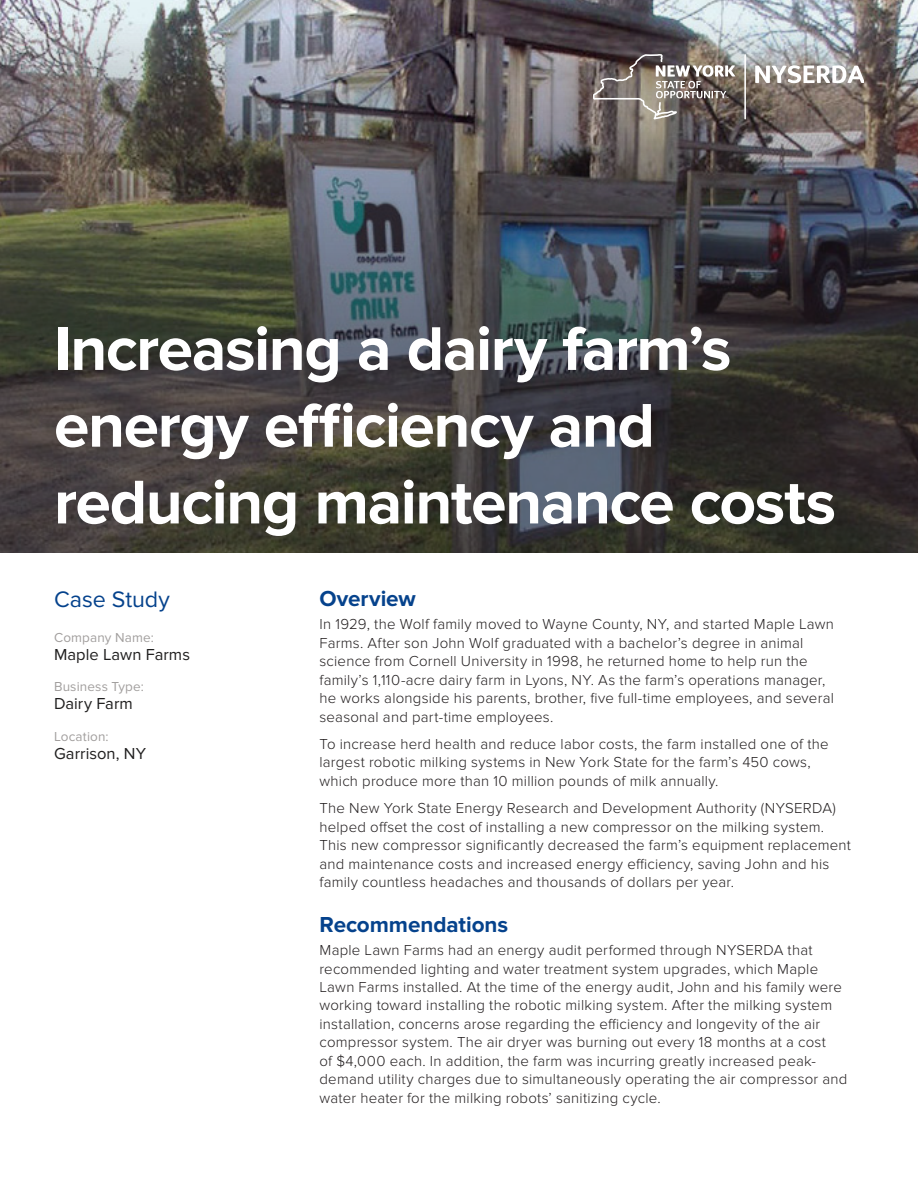
<style>
.page{position:relative;width:918px;height:1188px;background:#fff}
.page>*{position:absolute;margin:0;border:0;box-sizing:border-box;transform-origin:0 0}
.CS_Headline{font:700 63.9px/76.8px "Proxima Nova";letter-spacing:-.02em;color:#fff}
.t1{font:23.25px "Proxima Nova";color:#05428c}
.CS_Sub_1{font:700 22.5px "Proxima Nova";letter-spacing:-.005em;color:#05428c}
.t2{font:16.5px "Proxima Nova";letter-spacing:.005em;color:#201f1f}
.CS_Body_Text{font:300 15px/18.5px "Proxima Nova";letter-spacing:.015em;color:#231f20}
.t3{font:13.5px "Proxima Nova";letter-spacing:.01em;color:#a29f9e}
</style>
<div class="page">
<img style="left:0;top:0;width:918px;height:22px">
<img style="left:0;top:22px;width:918px;height:531px">
<svg style="left:755px;top:65px;width:109px;height:18px"></svg>
<hr style="left:744px;top:54px;width:2px;height:65px;background:#fff">
<svg style="left:593px;top:54px;width:142px;height:65px;background:#807771"></svg>
<p class="CS_Headline" style="left:54px;top:312px;width:784px">Increasing a dairy farm’s energy efficiency and reducing maintenance costs</p>
<p class="t1" style="left:54px;top:586px;width:117px">Case Study</p>
<p class="t3" style="left:54px;top:629px;width:101px">Company Name:</p>
<p class="t2" style="left:54px;top:645px;width:138px">Maple Lawn Farms</p>
<p class="t3" style="left:54px;top:679px;width:91px">Business Type:</p>
<p class="t2" style="left:54px;top:694px;width:80px">Dairy Farm</p>
<p class="t3" style="left:54px;top:728px;width:56px">Location:</p>
<p class="t2" style="left:54px;top:744px;width:94px">Garrison, NY</p>
<p class="CS_Sub_1" style="left:320px;top:586px;width:98px">Overview</p>
<p class="CS_Body_Text" style="left:320px;top:615px;width:516px">In 1929, the Wolf family moved to Wayne County, NY, and started Maple Lawn Farms. After son John Wolf graduated with a bachelor’s degree in animal science from Cornell University in 1998, he returned home to help run the family’s 1,110-acre dairy farm in Lyons, NY. As the farm’s operations manager, he works alongside his parents, brother, five full-time employees, and several seasonal and part-time employees.</p>
<p class="CS_Body_Text" style="left:320px;top:735px;width:511px">To increase herd health and reduce labor costs, the farm installed one of the largest robotic milking systems in New York State for the farm’s 450 cows, which produce more than 10 million pounds of milk annually.</p>
<p class="CS_Body_Text" style="left:320px;top:799px;width:533px">The New York State Energy Research and Development Authority (NYSERDA) helped offset the cost of installing a new compressor on the milking system.<br>This new compressor significantly decreased the farm’s equipment replacement and maintenance costs and increased energy efficiency, saving John and his family countless headaches and thousands of dollars per year.</p>
<p class="CS_Sub_1" style="left:320px;top:912px;width:190px">Recommendations</p>
<p class="CS_Body_Text" style="left:320px;top:941px;width:529px">Maple Lawn Farms had an energy audit performed through NYSERDA that recommended lighting and water treatment system upgrades, which Maple Lawn Farms installed. At the time of the energy audit, John and his family were working toward installing the robotic milking system. After the milking system installation, concerns arose regarding the efficiency and longevity of the air compressor system. The air dryer was burning out every 18 months at a cost<br>of $4,000 each. In addition, the farm was incurring greatly increased peak&shy;demand utility charges due to simultaneously operating the air compressor and water heater for the milking robots’ sanitizing cycle.</p>
</div>
